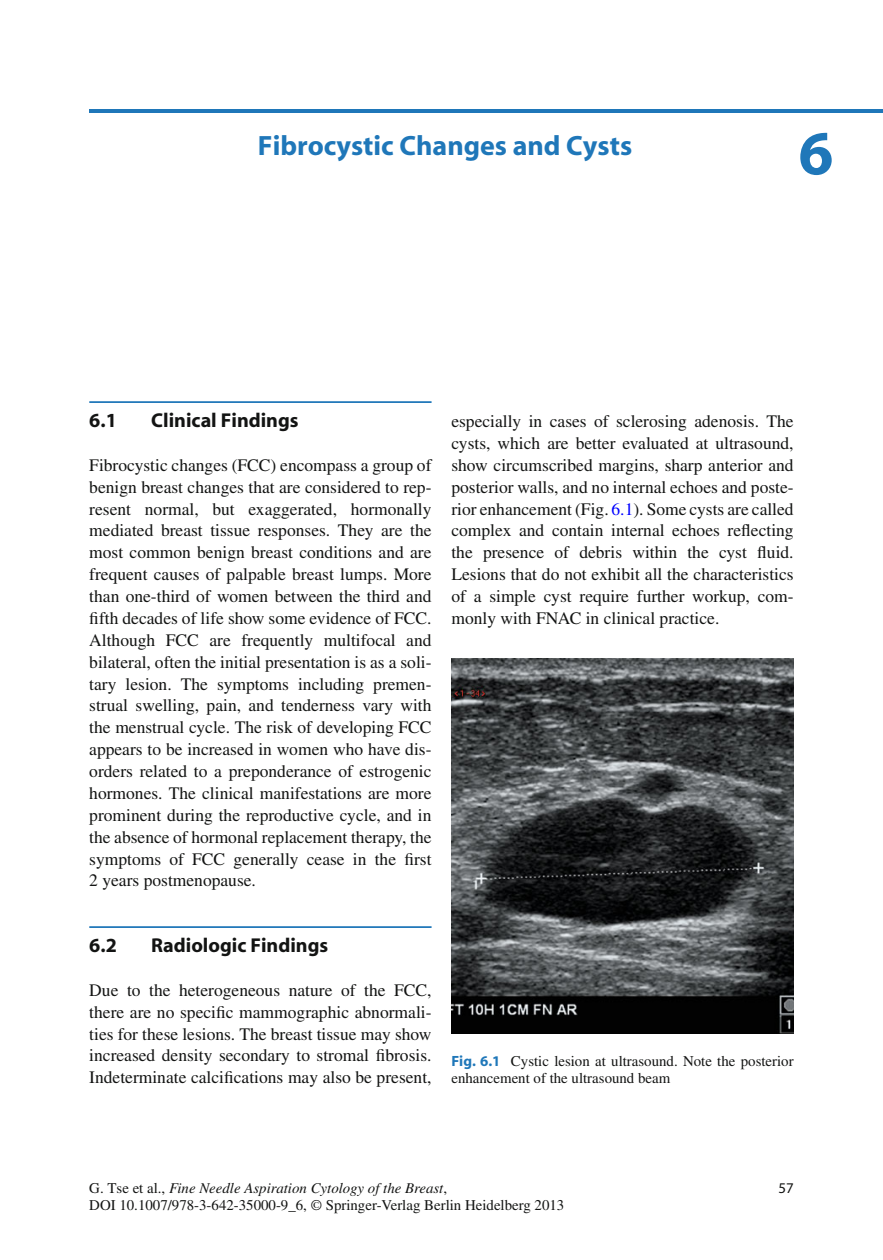
<style>
.page{position:relative;width:883px;height:1260px;background:#fff}
.page>*{position:absolute;margin:0;border:0;box-sizing:border-box;transform-origin:0 0}
.t1{font:700 63px "Myriad";color:#1f77b9}
.t2{font:700 28px "Myriad";color:#1f77b9}
.t3{font:700 20.12px "Myriad";color:#131413}
.t4{font:17.5px/21.9px "Times";color:#131413;text-align:justify}
.t5{font:14.88px/17.5px "Times";color:#131413}
.t6{font:italic 14.88px "Times";color:#131413}
.t7{font:14.88px "Myriad";color:#131413}
.s1{color:#00f}
.s2{font-family:"Myriad";font-weight:700;color:#1f77b9}
.s3{font-style:normal}
</style>
<div class="page">
<hr style="left:89px;top:109px;width:794px;height:3px;background:#1f77b9">
<hr style="left:89px;top:401px;width:343px;height:2px;background:#1f77b9">
<hr style="left:89px;top:926px;width:343px;height:2px;background:#1f77b9">
<img style="left:451px;top:659px;width:343px;height:375px">
<h2 class="t2" style="left:258px;top:135px;width:376px">Fibrocystic Changes and Cysts</h2>
<h1 class="t1" style="left:798px;top:130px;width:36px">6</h1>
<p class="t3" style="left:89px;top:413px;width:29px">6.1</p>
<p class="t3" style="left:151px;top:413px;width:149px">Clinical Findings</p>
<p class="t4" style="left:89px;top:456px;width:344px">Fibrocystic changes (FCC) encompass a group of benign breast changes that are considered to rep&shy;resent normal, but exaggerated, hormonally mediated breast tissue responses. They are the most common benign breast conditions and are frequent causes of palpable breast lumps. More than one-third of women between the third and fi fth decades of life show some evidence of FCC.<br>Although FCC are frequently multifocal and bilateral, often the initial presentation is as a soli&shy;tary lesion. The symptoms including premen&shy;strual swelling, pain, and tenderness vary with the menstrual cycle. The risk of developing FCC appears to be increased in women who have dis&shy;orders related to a preponderance of estrogenic hormones. The clinical manifestations are more prominent during the reproductive cycle, and in the absence of hormonal replacement therapy, the symptoms of FCC generally cease in the fi rst 2 years postmenopause.</p>
<p class="t3" style="left:89px;top:938px;width:29px">6.2</p>
<p class="t3" style="left:151px;top:938px;width:178px">Radiologic Findings</p>
<p class="t4" style="left:89px;top:981px;width:344px">Due to the heterogeneous nature of the FCC, there are no speci fi c mammographic abnormali&shy;ties for these lesions. The breast tissue may show increased density secondary to stromal fibrosis.<br>Indeterminate calcifications may also be present,</p>
<p class="t4" style="left:451px;top:412px;width:344px">especially in cases of sclerosing adenosis. The cysts, which are better evaluated at ultrasound, show circumscribed margins, sharp anterior and posterior walls, and no internal echoes and poste&shy;rior enhancement (Fig. <span class="s1">6.1</span> ). Some cysts are called complex and contain internal echoes re fl ecting the presence of debris within the cyst fl uid.<br>Lesions that do not exhibit all the characteristics of a simple cyst require further workup, com&shy;monly with FNAC in clinical practice.</p>
<p class="t5" style="left:451px;top:1053px;width:344px"><span class="s2">Fig. 6.1</span> Cystic lesion at ultrasound. Note the posterior enhancement of the ultrasound beam</p>
<p class="t6" style="left:89px;top:1182px;width:359px"><span class="s3">G. Tse et al.,</span> Fine Needle Aspiration Cytology of the Breast<span class="s3">,</span></p>
<p class="t7" style="left:778px;top:1182px;width:17px">57</p>
<p class="t5" style="left:89px;top:1198px;width:477px">DOI 10.1007/978-3-642-35000-9_6, © Springer-Verlag Berlin Heidelberg 2013</p>
</div>
